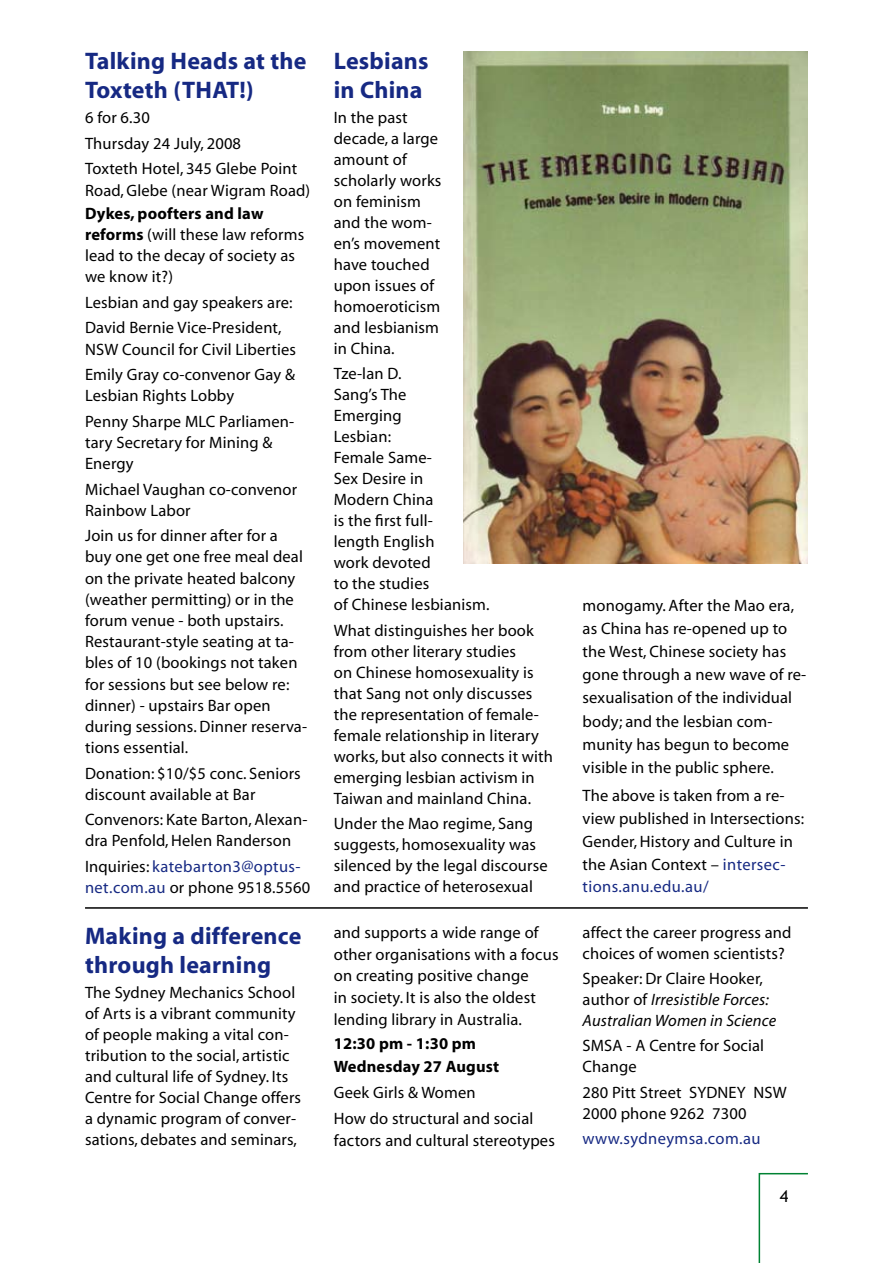
<style>
.page{position:relative;width:893px;height:1263px;background:#fff}
.page>*{position:absolute;margin:0;border:0;box-sizing:border-box;transform-origin:0 0}
.t1{font:700 24px/28.8px "Myriad";letter-spacing:.01em;color:#162983}
.t2{font:16.5px/21px "Myriad";letter-spacing:.01em;color:#000}
.t3{font:16.5px/21.1px "Myriad";letter-spacing:.025em;color:#162983}
.t4{font:italic 16.5px/21px "Myriad";letter-spacing:.01em;color:#000}
.t5{font:700 16.5px/23.9px "Myriad";letter-spacing:.01em;color:#000}
.s1{font-weight:700}
.s2{color:#000}
.s3{color:#162983}
.s4{font-style:normal}
</style>
<div class="page">
<img style="left:463px;top:51px;width:345px;height:513px">
<hr style="left:85px;top:907px;width:723px;height:2px;background:#000">
<svg style="left:758px;top:1172px;width:50px;height:91px"></svg>
<h1 class="t1" style="left:85px;top:47px;width:223px">Talking Heads at the<br>Toxteth (THAT!)</h1>
<p class="t2" style="left:85px;top:106px;width:214px;line-height:25.5px">6 for 6.30<br>Thursday 24 July, 2008<br>Toxteth Hotel, 345 Glebe Point</p>
<p class="t2" style="left:85px;top:180px;width:227px">Road, Glebe (near Wigram Road)</p>
<p class="t2" style="left:85px;top:203px;width:221px"><span class="s1">Dykes, poofters and law reforms</span> (will these law reforms lead to the decay of society as we know it?)</p>
<p class="t2" style="left:85px;top:290px;width:209px;line-height:25.5px">Lesbian and gay speakers are:<br>David Bernie Vice-President,</p>
<p class="t2" style="left:85px;top:337px;width:213px;line-height:25.5px">NSW Council for Civil Liberties<br>Emily Gray co-convenor Gay &amp;</p>
<p class="t2" style="left:85px;top:384px;width:211px;line-height:25.5px">Lesbian Rights Lobby<br>Penny Sharpe MLC Parliamen-</p>
<p class="t2" style="left:85px;top:432px;width:189px">tary Secretary for Mining &amp;<br>Energy</p>
<p class="t2" style="left:85px;top:479px;width:214px">Michael Vaughan co-convenor<br>Rainbow Labor</p>
<p class="t2" style="left:85px;top:526px;width:224px">Join us for dinner after for a buy one get one free meal deal on the private heated balcony (weather permitting) or in the forum venue - both upstairs.<br>Restaurant-style seating at ta&shy;bles of 10 (bookings not taken for sessions but see below re: dinner) - upstairs Bar open during sessions. Dinner reserva&shy;tions essential.</p>
<p class="t2" style="left:85px;top:763px;width:217px">Donation: $10/$5 conc. Seniors discount available at Bar</p>
<p class="t2" style="left:85px;top:810px;width:224px">Convenors: Kate Barton, Alexan&shy;dra Penfold, Helen Randerson</p>
<p class="t3" style="left:85px;top:856px;width:227px"><span class="s2">Inquiries:</span> katebarton3@optus&shy;net.com.au <span class="s2">or phone 9518.5560</span></p>
<h1 class="t1" style="left:85px;top:922px;width:218px">Making a difference through learning</h1>
<p class="t2" style="left:85px;top:983px;width:218px">The Sydney Mechanics School of Arts is a vibrant community of people making a vital con&shy;tribution to the social, artistic and cultural life of Sydney. Its<br>Centre for Social Change offers a dynamic program of conver&shy;sations, debates and seminars,</p>
<h1 class="t1" style="left:334px;top:47px;width:96px">Lesbians in China</h1>
<p class="t2" style="left:334px;top:108px;width:109px">In the past decade, a large amount of scholarly works on feminism and the wom&shy;en’s movement have touched upon issues of homoeroticism and lesbianism in China.</p>
<p class="t2" style="left:334px;top:364px;width:157px">Tze-lan D.<br>Sang’s The<br>Emerging<br>Lesbian:<br>Female Same-<br>Sex Desire in<br>Modern China<br>is the first full-<br>length English<br>work devoted<br>to the studies<br>of Chinese lesbianism.</p>
<p class="t2" style="left:334px;top:620px;width:221px">What distinguishes her book from other literary studies<br>on Chinese homosexuality is that Sang not only discusses the representation of female&shy;female relationship in literary works, but also connects it with emerging lesbian activism in<br>Taiwan and mainland China.</p>
<p class="t2" style="left:334px;top:814px;width:215px">Under the Mao regime, Sang suggests, homosexuality was silenced by the legal discourse and practice of heterosexual</p>
<p class="t2" style="left:334px;top:922px;width:226px;line-height:21.8px">and supports a wide range of other organisations with a focus on creating positive change<br>in society. It is also the oldest lending library in Australia.</p>
<p class="t5" style="left:334px;top:1032px;width:167px">12:30 pm - 1:30 pm<br>Wednesday 27 August</p>
<p class="t2" style="left:334px;top:1080px;width:201px;line-height:26px">Geek Girls &amp; Women<br>How do structural and social</p>
<p class="t2" style="left:334px;top:1131px;width:223px">factors and cultural stereotypes</p>
<p class="t2" style="left:583px;top:594px;width:225px;line-height:23.2px">monogamy. After the Mao era, as China has re-opened up to the West, Chinese society has gone through a new wave of re&shy;sexualisation of the individual body; and the lesbian com&shy;munity has begun to become visible in the public sphere.</p>
<p class="t2" style="left:583px;top:784px;width:223px;line-height:23px">The above is taken from a re&shy;view published in Intersections:<br>Gender, History and Culture in the Asian Context – <span class="s3">intersec&shy;tions.anu.edu.au/</span></p>
<p class="t2" style="left:583px;top:922px;width:211px">affect the career progress and choices of women scientists?</p>
<p class="t4" style="left:583px;top:969px;width:195px"><span class="s4">Speaker: Dr Claire Hooker, author of</span> Irresistible Forces:<br>Australian Women in Science</p>
<p class="t2" style="left:583px;top:1036px;width:183px">SMSA - A Centre for Social<br>Change</p>
<p class="t2" style="left:583px;top:1082px;width:206px">280 Pitt Street SYDNEY NSW<br>2000 phone 9262 7300</p>
<p class="t3" style="left:583px;top:1128px;width:179px">www.sydneymsa.com.au</p>
</div>
